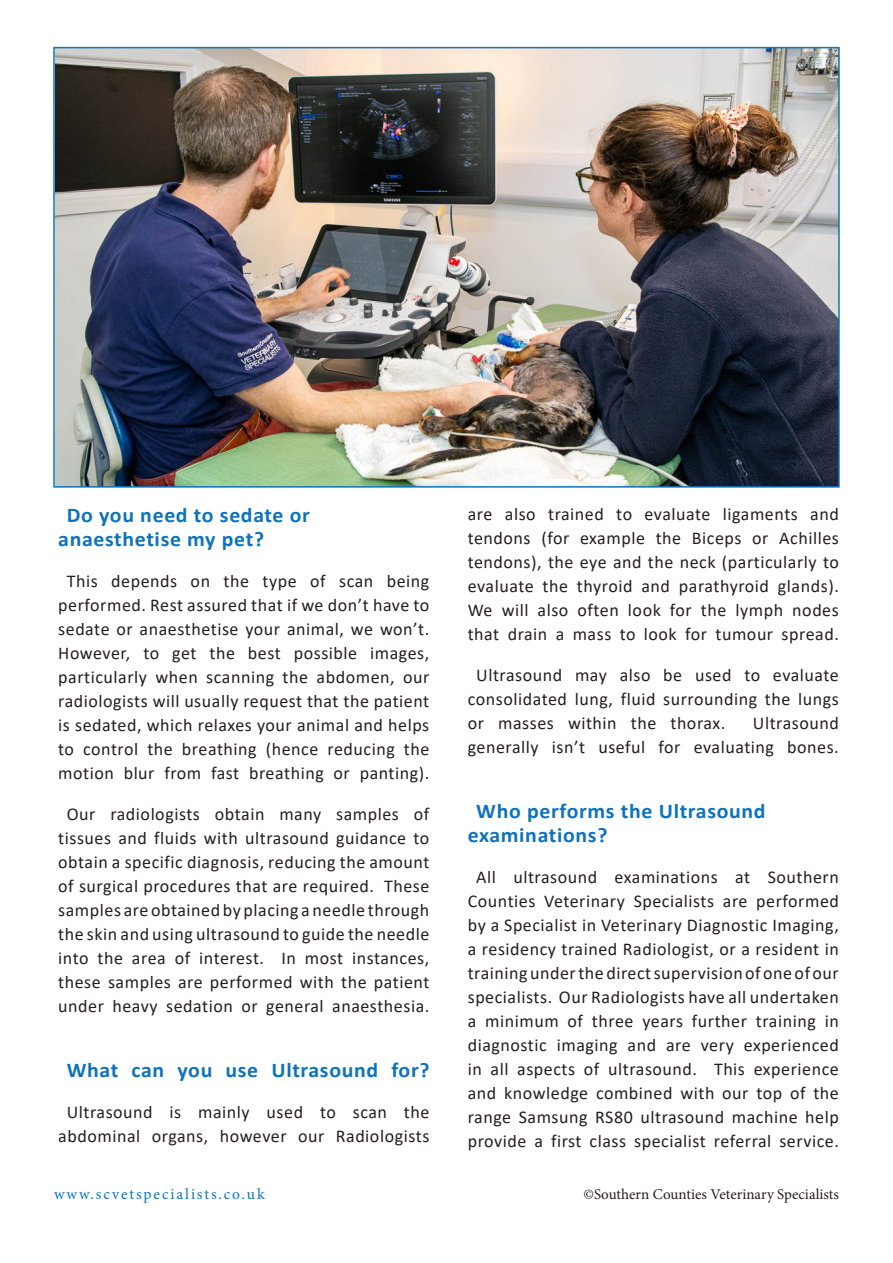
<style>
.page{position:relative;width:893px;height:1263px;background:#fff}
.page>*{position:absolute;margin:0;border:0;box-sizing:border-box;transform-origin:0 0}
.t1{font:700 21px/24px "Calibri";letter-spacing:.03em;color:#0e73bb;scale:1.04 1}
.t2{font:18px/24px "Calibri";letter-spacing:.03em;color:#231f20;text-align:center}
.t3{font:15.6px "Minion Pro";letter-spacing:.12em;color:#0e73bb}
.t4{font:15px "Minion Pro";color:#231f20}
</style>
<div class="page">
<img style="left:56px;top:50px;width:781px;height:435px">
<div style="left:53px;top:47px;width:787px;height:441px;border:2px solid #0e73bb"></div>
<p class="t1" style="left:58px;top:502px;width:244px;text-indent:9px">Do you need to sedate or anaesthetise my pet?</p>
<p class="t2" style="left:58px;top:568px;width:373px">This depends on the type of scan being performed. Rest assured that if we don’t have to sedate or anaesthetise your animal, we won’t.<br>However, to get the best possible images, particularly when scanning the abdomen, our radiologists will usually request that the patient is sedated, which relaxes your animal and helps to control the breathing (hence reducing the motion blur from fast breathing or panting).</p>
<p class="t2" style="left:58px;top:801px;width:373px">Our radiologists obtain many samples of tissues and fluids with ultrasound guidance to obtain a specific diagnosis, reducing the amount of surgical procedures that are required. These samples are obtained by placing a needle through the skin and using ultrasound to guide the needle into the area of interest. In most instances, these samples are performed with the patient under heavy sedation or general anaesthesia.</p>
<p class="t1" style="left:67px;top:1058px;width:350px">What can you use Ultrasound for?</p>
<p class="t2" style="left:58px;top:1099px;width:373px">Ultrasound is mainly used to scan the abdominal organs, however our Radiologists</p>
<p class="t2" style="left:468px;top:501px;width:373px;text-align:justify">are also trained to evaluate ligaments and tendons (for example the Biceps or Achilles tendons), the eye and the neck (particularly to evaluate the thyroid and parathyroid glands).<br>We will also often look for the lymph nodes that drain a mass to look for tumour spread.</p>
<p class="t2" style="left:468px;top:662px;width:373px;text-align:justify;text-indent:9px">Ultrasound may also be used to evaluate consolidated lung, fluid surrounding the lungs or masses within the thorax.</p>
<p class="t2" style="left:468px;top:710px;width:373px;text-align:right">Ultrasound<br>generally isn’t useful for evaluating bones.</p>
<p class="t1" style="left:468px;top:798px;width:288px;text-indent:9px">Who performs the Ultrasound examinations?</p>
<p class="t2" style="left:468px;top:864px;width:373px">All ultrasound examinations at Southern Counties Veterinary Specialists are performed by a Specialist in Veterinary Diagnostic Imaging, a residency trained Radiologist, or a resident in training under the direct supervision of one of our specialists. Our Radiologists have all undertaken a minimum of three years further training in diagnostic imaging and are very experienced in all aspects of ultrasound. This experience and knowledge combined with our top of the range Samsung RS80 ultrasound machine help provide a first class specialist referral service.</p>
<p class="t3" style="left:54px;top:1184px;width:212px">www.scvetspecialists.co.uk</p>
<p class="t4" style="left:583px;top:1184px;width:257px">©Southern Counties Veterinary Specialists</p>
</div>
